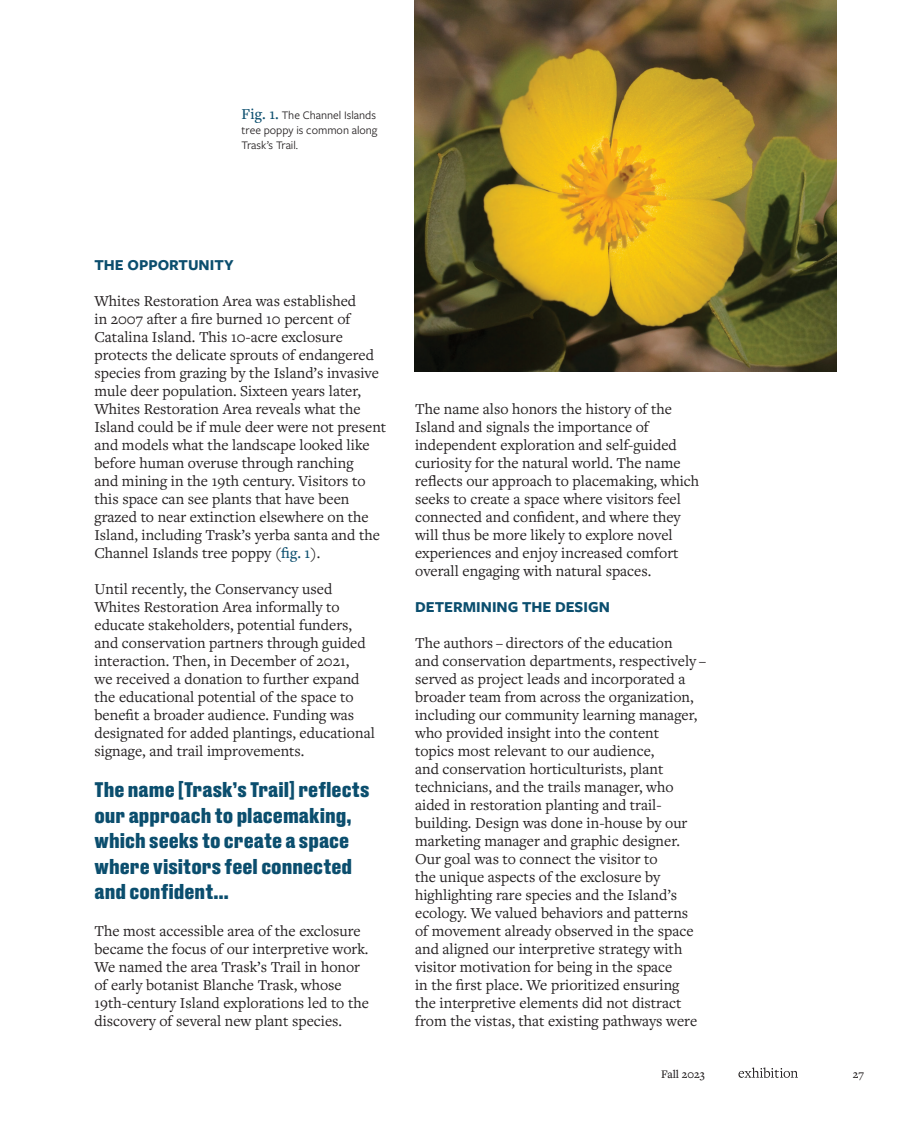
<style>
.page{position:relative;width:918px;height:1134px;background:#fff}
.page>*{position:absolute;margin:0;border:0;box-sizing:border-box;transform-origin:0 0}
.t1{font:800 19.8px/25.5px "Druk Text";color:#0b4e6e}
.t2{font:15.75px/18px "Freight Text Pro";color:#231f20}
.t3{font:700 15.75px "Freight Sans Pro";color:#0b4e6e}
.t4{font:12px/15px "Freight Sans Pro";color:#231f20}
.t5{font:500 12px "Freight Text Pro";color:#231f20}
.s1{font-family:"Freight Text Pro";font-weight:500;font-size:15.75px;color:#0b4e6e}
.s2{font-weight:500;color:#0b4e6e}
</style>
<div class="page">
<svg style="left:738px;top:1067px;width:60px;height:11px"></svg>
<img style="left:415px;top:0;width:422px;height:372px">
<p class="t4" style="left:242px;top:107px;width:137px"><span class="s1">Fig. 1.</span> The Channel Islands tree poppy is common along<br>Trask’s Trail.</p>
<p class="t3" style="left:95px;top:254px;width:141px">THE OPPORTUNITY</p>
<p class="t2" style="left:95px;top:291px;width:293px">Whites Restoration Area was established<br>in 2007 after a fire burned 10 percent of Catalina Island. This 10-acre exclosure protects the delicate sprouts of endangered species from grazing by the Island’s invasive mule deer population. Sixteen years later, Whites Restoration Area reveals what the Island could be if mule deer were not present and models what the landscape looked like before human overuse through ranching<br>and mining in the 19th century. Visitors to this space can see plants that have been grazed to near extinction elsewhere on the Island, including Trask’s yerba santa and the Channel Islands tree poppy (<span class="s2">fig. 1</span>).</p>
<p class="t2" style="left:95px;top:579px;width:282px">Until recently, the Conservancy used Whites Restoration Area informally to educate stakeholders, potential funders, and conservation partners through guided interaction. Then, in December of 2021,<br>we received a donation to further expand the educational potential of the space to benefit a broader audience. Funding was designated for added plantings, educational signage, and trail improvements.</p>
<p class="t1" style="left:94px;top:776px;width:276px">The name [Trask’s Trail] reflects our approach to placemaking, which seeks to create a space where visitors feel connected and confident…</p>
<p class="t2" style="left:95px;top:921px;width:276px">The most accessible area of the exclosure became the focus of our interpretive work.<br>We named the area Trask’s Trail in honor of early botanist Blanche Trask, whose 19th-century Island explorations led to the discovery of several new plant species.</p>
<p class="t2" style="left:415px;top:399px;width:286px">The name also honors the history of the Island and signals the importance of independent exploration and self-guided curiosity for the natural world. The name reflects our approach to placemaking, which seeks to create a space where visitors feel connected and confident, and where they will thus be more likely to explore novel experiences and enjoy increased comfort overall engaging with natural spaces.</p>
<p class="t3" style="left:415px;top:596px;width:196px">DETERMINING THE DESIGN</p>
<p class="t2" style="left:415px;top:633px;width:293px">The authors – directors of the education<br>and conservation departments, respectively – served as project leads and incorporated a broader team from across the organization, including our community learning manager, who provided insight into the content<br>topics most relevant to our audience,<br>and conservation horticulturists, plant technicians, and the trails manager, who aided in restoration planting and trail&shy;building. Design was done in-house by our marketing manager and graphic designer.<br>Our goal was to connect the visitor to<br>the unique aspects of the exclosure by highlighting rare species and the Island’s ecology. We valued behaviors and patterns<br>of movement already observed in the space and aligned our interpretive strategy with visitor motivation for being in the space<br>in the first place. We prioritized ensuring<br>the interpretive elements did not distract from the vistas, that existing pathways were</p>
<p class="t5" style="left:661px;top:1066px;width:45px">Fall 2023</p>
<p class="t5" style="left:853px;top:1066px;width:13px">27</p>
</div>
